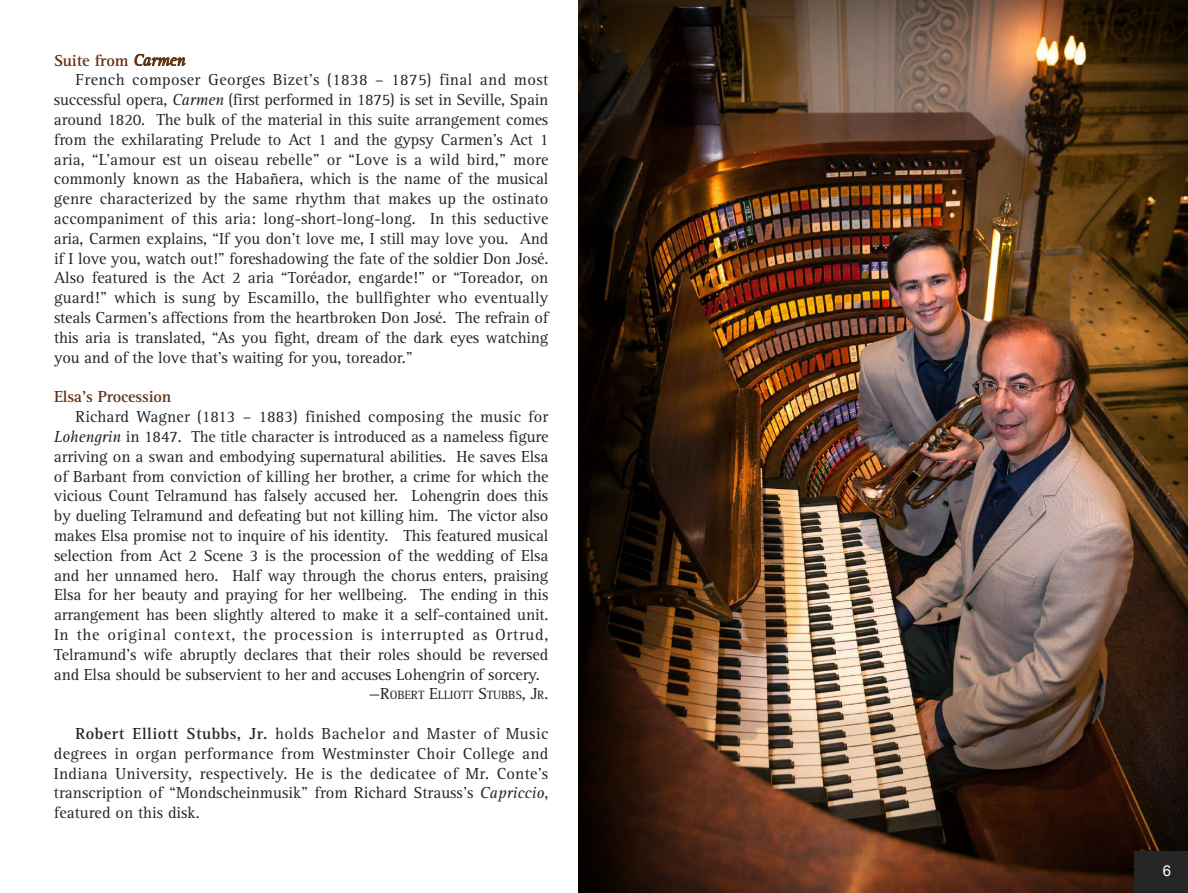
<style>
.page{position:relative;width:1188px;height:893px;background:#fff}
.page>*{position:absolute;margin:0;border:0;box-sizing:border-box;transform-origin:0 0}
.t1{font:16.5px/19.8px "Rotis Serif";letter-spacing:-.01em;color:#272627;text-align:justify}
.t2{font:16.5px "Rotis Serif";letter-spacing:.01em;color:#272627}
.t3{font:16.5px "Rotis Serif";letter-spacing:.02em;color:#272627}
.t4{font:700 16.5px "Rotis Serif";letter-spacing:-.01em;color:#613213}
.t5{font:15px "Arial";color:#fff}
.t6{font:12.3px "Rotis Serif";letter-spacing:-.015em;color:#272627}
.s1{font-weight:400;font-style:italic}
.s2{font-style:italic}
.s3{font-size:16.5px}
.s4{font-weight:700}
</style>
<div class="page">
<img style="left:578px;top:0;width:610px;height:893px">
<div style="left:1134px;top:851px;width:54px;height:42px;background:#272627"></div>
<p class="t4" style="left:54px;top:54px;width:133px">Suite from <span class="s1">Carmen</span></p>
<p class="t3" style="left:76px;top:74px;width:474px">French composer Georges Bizet’s (1838 – 1875) final and most</p>
<p class="t1" style="left:54px;top:91px;width:496px">successful opera, <span class="s2">Carmen</span> (first performed in 1875) is set in Seville, Spain</p>
<p class="t1" style="left:54px;top:111px;width:496px">around 1820. The bulk of the material in this suite arrangement comes</p>
<p class="t1" style="left:54px;top:131px;width:496px">from the exhilarating Prelude to Act 1 and the gypsy Carmen’s Act 1</p>
<p class="t2" style="left:54px;top:153px;width:496px">aria, “L’amour est un oiseau rebelle” or “Love is a wild bird,” more</p>
<p class="t1" style="left:54px;top:171px;width:496px">commonly known as the Habañera, which is the name of the musical</p>
<p class="t1" style="left:54px;top:190px;width:496px">genre characterized by the same rhythm that makes up the ostinato</p>
<p class="t1" style="left:54px;top:210px;width:496px">accompaniment of this aria: long-short-long-long. In this seductive</p>
<p class="t1" style="left:54px;top:230px;width:496px">aria, Carmen explains, “If you don’t love me, I still may love you. And</p>
<p class="t1" style="left:54px;top:250px;width:496px">if I love you, watch out!” foreshadowing the fate of the soldier Don José.</p>
<p class="t1" style="left:54px;top:270px;width:496px">Also featured is the Act 2 aria “Toréador, engarde!” or “Toreador, on</p>
<p class="t2" style="left:54px;top:292px;width:496px">guard!” which is sung by Escamillo, the bullfighter who eventually</p>
<p class="t1" style="left:54px;top:309px;width:496px">steals Carmen’s affections from the heartbroken Don José. The refrain of</p>
<p class="t1" style="left:54px;top:329px;width:496px">this aria is translated, “As you fight, dream of the dark eyes watching</p>
<p class="t1" style="left:54px;top:349px;width:360px">you and of the love that’s waiting for you, toreador.”</p>
<p class="t4" style="left:54px;top:391px;width:119px">Elsa’s Procession</p>
<p class="t1" style="left:54px;top:408px;width:496px;text-indent:22px">Richard Wagner (1813 – 1883) finished composing the music for <span class="s2">Lohengrin</span> in 1847. The title character is introduced as a nameless figure arriving on a swan and embodying supernatural abilities. He saves Elsa of Barbant from conviction of killing her brother, a crime for which the vicious Count Telramund has falsely accused her. Lohengrin does this by dueling Telramund and defeating but not killing him. The victor also makes Elsa promise not to inquire of his identity. This featured musical selection from Act 2 Scene 3 is the procession of the wedding of Elsa and her unnamed hero. Half way through the chorus enters, praising Elsa for her beauty and praying for her wellbeing. The ending in this arrangement has been slightly altered to make it a self-contained unit.<br>In the original context, the procession is interrupted as Ortrud, Telramund’s wife abruptly declares that their roles should be reversed and Elsa should be subservient to her and accuses Lohengrin of sorcery.</p>
<p class="t6" style="left:369px;top:691px;width:181px"><span class="s3">—R</span>OBERT <span class="s3">E</span>LLIOTT <span class="s3">S</span>TUBBS<span class="s3">, J</span>R<span class="s3">.</span></p>
<p class="t1" style="left:54px;top:725px;width:496px;text-indent:22px"><span class="s4">Robert Elliott Stubbs, Jr.</span> holds Bachelor and Master of Music degrees in organ performance from Westminster Choir College and Indiana University, respectively. He is the dedicatee of Mr. Conte’s transcription of “Mondscheinmusik” from Richard Strauss’s <span class="s2">Capriccio</span>, featured on this disk.</p>
<p class="t5" style="left:1163px;top:862px;width:10px">6</p>
</div>
